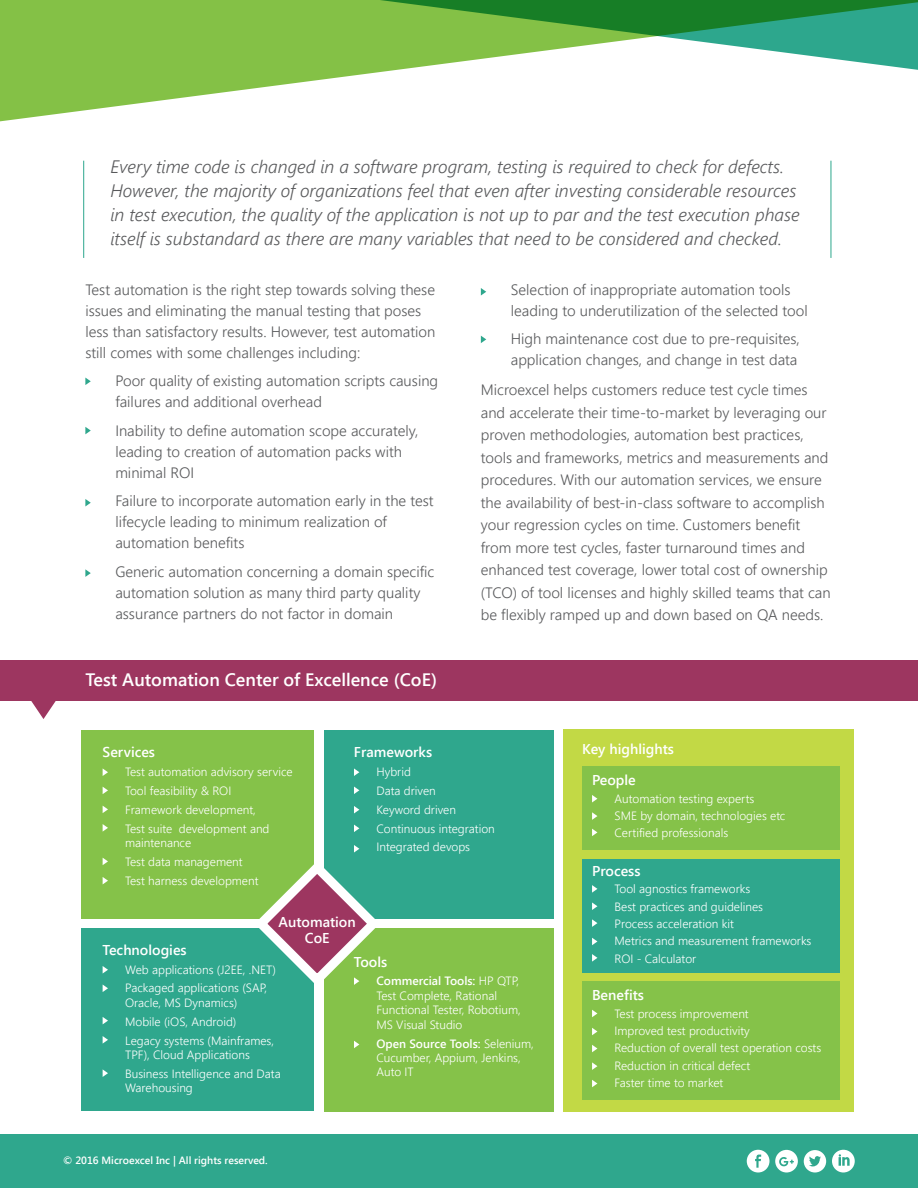
<style>
.page{position:relative;width:918px;height:1188px;background:#fff}
.page>*{position:absolute;margin:0;border:0;box-sizing:border-box;transform-origin:0 0}
.t1{font:italic 300 18px/24px "Segoe UI";color:#58595b}
.t2{font:600 18px "Segoe UI";color:#fff}
.t3{font:300 15px/21px "Segoe UI";color:#58595b}
.t4{font:600 14.25px/15.6px "Segoe UI";color:#fff;text-align:center}
.t5{font:300 12px/18.9px "Segoe UI";color:#fff}
.t6{font:600 10.5px "Segoe UI";color:#fff}
.s1{font-weight:600}
</style>
<div class="page">
<div style="left:0;top:1134px;width:918px;height:54px;background:#2fa78d"></div>
<svg style="left:804px;top:1150px;width:22px;height:23px"></svg>
<svg style="left:747px;top:1150px;width:51px;height:23px"></svg>
<svg style="left:832px;top:1150px;width:23px;height:23px"></svg>
<svg style="left:0;top:0;width:918px;height:122px"></svg>
<hr style="left:83px;top:161px;width:1px;height:97px;background:#2da78d">
<hr style="left:831px;top:161px;width:1px;height:97px;background:#2da78d">
<div style="left:0;top:661px;width:918px;height:40px;background:#9d3660"></div>
<svg style="left:31px;top:701px;width:25px;height:18px"></svg>
<div style="left:81px;top:928px;width:232px;height:183px;background:#2fa78d"></div>
<div style="left:81px;top:730px;width:233px;height:189px;background:#85c249"></div>
<div style="left:563px;top:730px;width:291px;height:382px;background:#c2d945"></div>
<div style="left:324px;top:730px;width:229px;height:189px;background:#2fa78d"></div>
<div style="left:324px;top:928px;width:229px;height:184px;background:#85c249"></div>
<div style="left:582px;top:767px;width:257px;height:83px;background:#85c249"></div>
<div style="left:582px;top:859px;width:257px;height:114px;background:#2fa78d"></div>
<div style="left:582px;top:981px;width:257px;height:118px;background:#85c249"></div>
<svg style="left:103px;top:769px;width:5px;height:7px"></svg>
<svg style="left:354px;top:768px;width:5px;height:8px"></svg>
<svg style="left:592px;top:795px;width:5px;height:7px"></svg>
<svg style="left:592px;top:812px;width:5px;height:8px"></svg>
<svg style="left:592px;top:829px;width:5px;height:7px"></svg>
<svg style="left:592px;top:885px;width:5px;height:8px"></svg>
<svg style="left:592px;top:902px;width:5px;height:8px"></svg>
<svg style="left:592px;top:919px;width:5px;height:8px"></svg>
<svg style="left:592px;top:938px;width:5px;height:7px"></svg>
<svg style="left:592px;top:954px;width:5px;height:8px"></svg>
<svg style="left:592px;top:1010px;width:5px;height:7px"></svg>
<svg style="left:592px;top:1028px;width:5px;height:7px"></svg>
<svg style="left:592px;top:1045px;width:5px;height:7px"></svg>
<svg style="left:592px;top:1062px;width:5px;height:8px"></svg>
<svg style="left:592px;top:1080px;width:5px;height:7px"></svg>
<svg style="left:354px;top:787px;width:5px;height:7px"></svg>
<svg style="left:354px;top:806px;width:5px;height:7px"></svg>
<svg style="left:354px;top:825px;width:5px;height:7px"></svg>
<svg style="left:259px;top:845px;width:116px;height:148px"></svg>
<svg style="left:354px;top:1041px;width:5px;height:7px"></svg>
<svg style="left:103px;top:787px;width:5px;height:7px"></svg>
<svg style="left:103px;top:806px;width:5px;height:7px"></svg>
<svg style="left:103px;top:824px;width:5px;height:8px"></svg>
<svg style="left:103px;top:858px;width:5px;height:7px"></svg>
<svg style="left:103px;top:877px;width:5px;height:7px"></svg>
<svg style="left:103px;top:966px;width:5px;height:7px"></svg>
<svg style="left:103px;top:985px;width:5px;height:7px"></svg>
<svg style="left:103px;top:1017px;width:5px;height:7px"></svg>
<svg style="left:103px;top:1036px;width:5px;height:8px"></svg>
<svg style="left:103px;top:1069px;width:5px;height:8px"></svg>
<svg style="left:85px;top:378px;width:6px;height:7px"></svg>
<svg style="left:481px;top:288px;width:5px;height:8px"></svg>
<svg style="left:481px;top:336px;width:5px;height:7px"></svg>
<svg style="left:85px;top:427px;width:6px;height:7px"></svg>
<svg style="left:85px;top:499px;width:6px;height:8px"></svg>
<svg style="left:85px;top:569px;width:6px;height:8px"></svg>
<p class="t1" style="left:110px;top:153px;width:691px">Every time code is changed in a software program, testing is required to check for defects.<br>However, the majority of organizations feel that even after investing considerable resources in test execution, the quality of the application is not up to par and the test execution phase itself is substandard as there are many variables that need to be considered and checked.</p>
<p class="t3" style="left:511px;top:278px;width:298px">Selection of inappropriate automation tools leading to underutilization of the selected tool</p>
<p class="t3" style="left:511px;top:328px;width:291px">High maintenance cost due to pre-requisites, application changes, and change in test data</p>
<p class="t3" style="left:481px;top:378px;width:351px;line-height:22.5px">Microexcel helps customers reduce test cycle times and accelerate their time-to-market by leveraging our proven methodologies, automation best practices, tools and frameworks, metrics and measurements and procedures. With our automation services, we ensure the availability of best-in-class software to accomplish your regression cycles on time. Customers benefit from more test cycles, faster turnaround times and enhanced test coverage, lower total cost of ownership (TCO) of tool licenses and highly skilled teams that can be flexibly ramped up and down based on QA needs.</p>
<p class="t3" style="left:85px;top:278px;width:351px">Test automation is the right step towards solving these issues and eliminating the manual testing that poses less than satisfactory results. However, test automation still comes with some challenges including:</p>
<p class="t3" style="left:115px;top:370px;width:324px">Poor quality of existing automation scripts causing failures and additional overhead</p>
<p class="t3" style="left:115px;top:419px;width:304px">Inability to define automation scope accurately, leading to creation of automation packs with minimal ROI</p>
<p class="t3" style="left:115px;top:490px;width:320px">Failure to incorporate automation early in the test lifecycle leading to minimum realization of automation benefits</p>
<p class="t3" style="left:115px;top:560px;width:320px">Generic automation concerning a domain specific automation solution as many third party quality assurance partners do not factor in domain</p>
<p class="t2" style="left:85px;top:667px;width:353px">Test Automation Center of Excellence (CoE)</p>
<p class="t4" style="left:582px;top:740px;width:93px">Key highlights</p>
<p class="t4" style="left:354px;top:743px;width:80px">Frameworks</p>
<p class="t5" style="left:376px;top:762px;width:120px">Hybrid<br>Data driven<br>Keyword driven<br>Continuous integration<br>Integrated devops</p>
<p class="t4" style="left:592px;top:772px;width:45px">People</p>
<p class="t4" style="left:103px;top:743px;width:54px">Services</p>
<p class="t5" style="left:125px;top:762px;width:169px">Test automation advisory service<br>Tool feasibility &amp; ROI<br>Framework development,<br>Test suite development and</p>
<p class="t5" style="left:125px;top:833px;width:135px">maintenance<br>Test data management<br>Test harness development</p>
<p class="t5" style="left:615px;top:789px;width:172px;line-height:17.4px">Automation testing experts<br>SME by domain, technologies etc<br>Certified professionals</p>
<p class="t4" style="left:592px;top:862px;width:50px">Process</p>
<p class="t5" style="left:615px;top:880px;width:198px;line-height:17.4px">Tool agnostics frameworks<br>Best practices and guidelines<br>Process acceleration kit<br>Metrics and measurement frameworks<br>ROI - Calculator</p>
<p class="t4" style="left:592px;top:987px;width:53px">Benefits</p>
<p class="t5" style="left:615px;top:1004px;width:208px;line-height:17.4px">Test process improvement<br>Improved test productivity<br>Reduction of overall test operation costs<br>Reduction in critical defect<br>Faster time to market</p>
<p class="t4" style="left:279px;top:914px;width:79px">Automation<br>CoE</p>
<p class="t4" style="left:103px;top:941px;width:86px">Technologies</p>
<p class="t5" style="left:125px;top:959px;width:152px">Web applications (J2EE, .NET)<br>Packaged applications (SAP,</p>
<p class="t5" style="left:125px;top:993px;width:151px">Oracle, MS Dynamics)<br>Mobile (iOS, Android)<br>Legacy systems (Mainframes,</p>
<p class="t5" style="left:125px;top:1045px;width:157px">TPF), Cloud Applications<br>Business Intelligence and Data</p>
<p class="t5" style="left:125px;top:1078px;width:69px">Warehousing</p>
<p class="t4" style="left:354px;top:953px;width:35px">Tools</p>
<p class="t5" style="left:376px;top:973px;width:146px;line-height:14.4px"><span class="s1">Commercial Tools:</span> HP QTP,<br>Test Complete, Rational<br>Functional Tester, Robotium,<br>MS Visual Studio</p>
<p class="t5" style="left:376px;top:1036px;width:159px;line-height:14.4px"><span class="s1">Open Source Tools:</span> Selenium,<br>Cucumber, Appium, Jenkins,<br>Auto IT</p>
<p class="t6" style="left:63px;top:1153px;width:206px">© 2016 Microexcel Inc | All rights reserved.</p>
</div>
